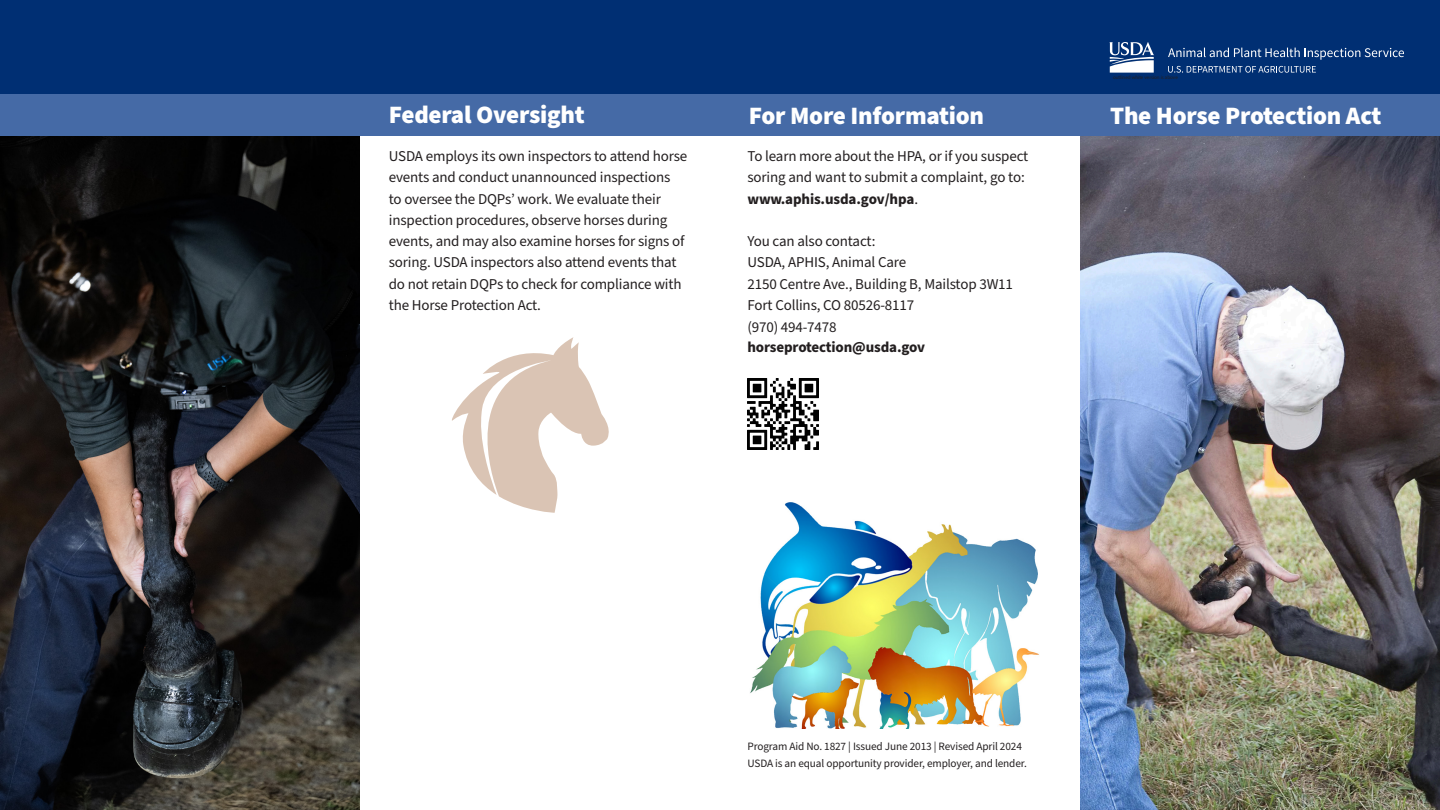
<style>
.page{position:relative;width:1440px;height:810px;background:#fff}
.page>*{position:absolute;margin:0;border:0;box-sizing:border-box;transform-origin:0 0}
.t1{font:900 25px "Source Sans Pro";letter-spacing:-.01em;color:#fff}
.t2{font:15px/21.2px "Source Sans Pro";letter-spacing:-.01em;color:#231f20}
.t3{font:700 15px/19.9px "Source Sans Pro";letter-spacing:-.01em;color:#231f20}
.t4{font:11.25px "Source Sans Pro";letter-spacing:-.01em;color:#231f20}
.t5{font:5px "Myriad Pro";color:#231f20}
.s1{font-weight:700}
.s2{font-weight:400}
</style>
<div class="page">
<img style="left:1080px;top:135px;width:360px;height:675px">
<img style="left:0;top:135px;width:360px;height:675px">
<svg style="left:452px;top:337px;width:157px;height:176px"></svg>
<div style="left:0;top:93px;width:1440px;height:42px;background:#456aa6"></div>
<div style="left:0;top:0;width:1440px;height:93px;background:#002f73"></div>
<svg style="left:1168px;top:48px;width:236px;height:12px"></svg>
<svg style="left:1168px;top:66px;width:148px;height:7px"></svg>
<svg style="left:1109px;top:42px;width:45px;height:31px"></svg>
<img style="left:750px;top:502px;width:289px;height:226px">
<img style="left:747px;top:378px;width:72px;height:72px">
<p class="t1" style="left:389px;top:98px;width:197px">Federal Oversight</p>
<p class="t1" style="left:749px;top:98px;width:237px">For More Information</p>
<p class="t2" style="left:389px;top:146px;width:300px">USDA employs its own inspectors to attend horse events and conduct unannounced inspections<br>to oversee the DQPs’ work. We evaluate their inspection procedures, observe horses during events, and may also examine horses for signs of soring. USDA inspectors also attend events that do not retain DQPs to check for compliance with the Horse Protection Act.</p>
<p class="t2" style="left:747px;top:146px;width:282px">To learn more about the HPA, or if you suspect soring and want to submit a complaint, go to: <span class="s1">www.aphis.usda.gov/hpa</span>.</p>
<p class="t2" style="left:747px;top:231px;width:267px">You can also contact:<br>USDA, APHIS, Animal Care<br>2150 Centre Ave., Building B, Mailstop 3W11<br>Fort Collins, CO 80526-8117</p>
<p class="t3" style="left:747px;top:318px;width:179px"><span class="s2">(970) 494-7478 </span>horseprotection@usda.gov</p>
<p class="t5" style="left:1113px;top:75px;width:66px">outlined white version is above</p>
<p class="t1" style="left:1110px;top:98px;width:273px">The Horse Protection Act</p>
<p class="t4" style="left:747px;top:739px;width:276px">Program Aid No. 1827 | Issued June 2013 | Revised April 2024</p>
<p class="t4" style="left:747px;top:755px;width:281px">USDA is an equal opportunity provider, employer, and lender.</p>
</div>
